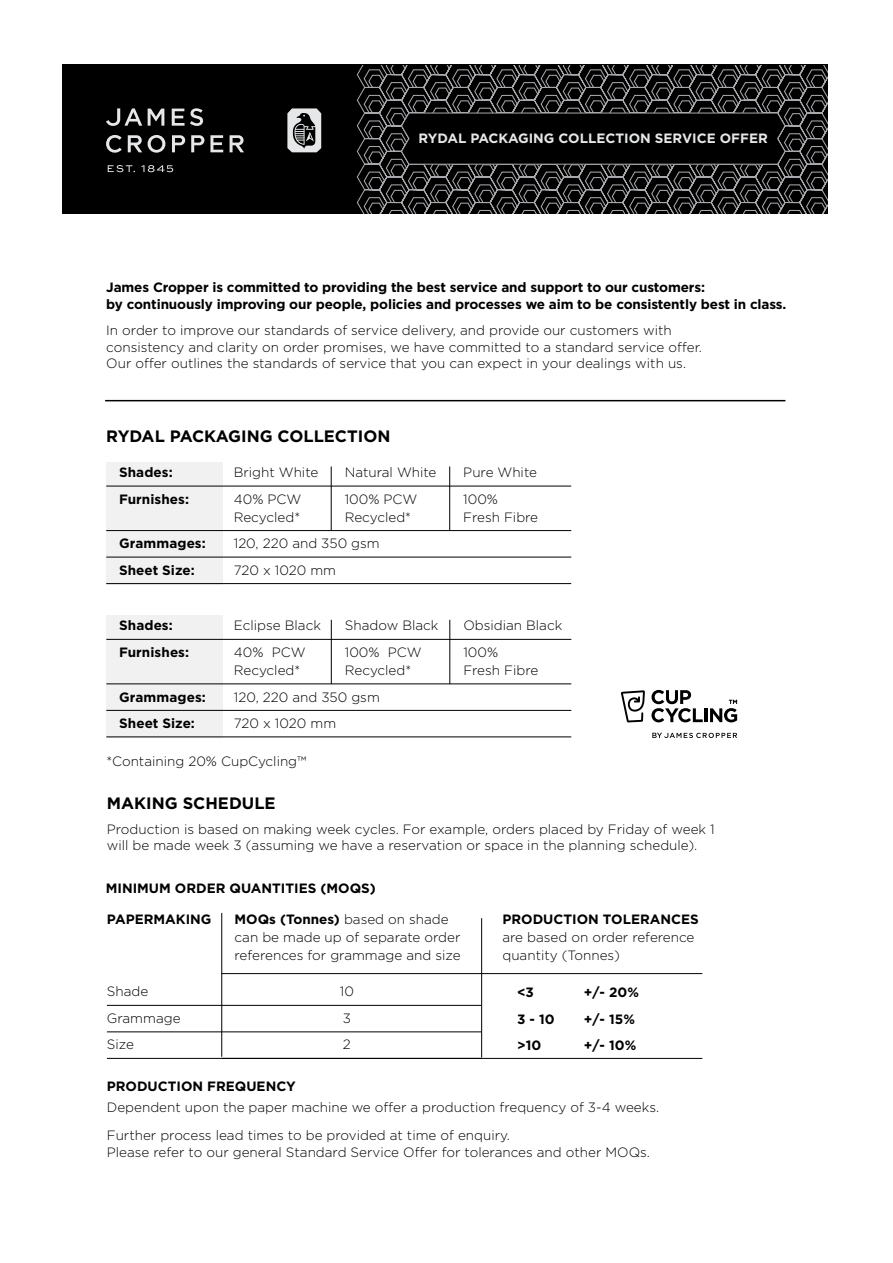
<style>
.page{position:relative;width:893px;height:1263px;background:#fff}
.page>*{position:absolute;margin:0;border:0;box-sizing:border-box;transform-origin:0 0}
.t1{font:700 16.5px "Gotham";color:#000}
.t2{font:300 13.5px/16.2px "Gotham";color:#000}
.t3{font:700 13.5px/16.2px "Gotham";letter-spacing:-.01em;color:#000}
.t4{font:700 13.5px "Gotham";color:#e6e7e8}
.t5{font:700 13.5px "Gotham";letter-spacing:.01em;color:#000}
.s1{font-weight:300}
</style>
<div class="page">
<div style="left:106px;top:462px;width:117px;height:123px;background:#f1f1f2"></div>
<div style="left:63px;top:64px;width:765px;height:150px;background:#000"></div>
<svg style="left:356px;top:65px;width:471px;height:148px"></svg>
<svg style="left:401px;top:112px;width:385px;height:53px"></svg>
<svg style="left:108px;top:165px;width:27px;height:7px"></svg>
<svg style="left:141px;top:165px;width:32px;height:7px"></svg>
<svg style="left:148px;top:109px;width:16px;height:17px"></svg>
<svg style="left:172px;top:108px;width:31px;height:18px"></svg>
<svg style="left:106px;top:108px;width:36px;height:18px"></svg>
<svg style="left:106px;top:135px;width:16px;height:18px"></svg>
<svg style="left:128px;top:135px;width:14px;height:17px"></svg>
<svg style="left:230px;top:135px;width:14px;height:17px"></svg>
<svg style="left:148px;top:135px;width:17px;height:18px"></svg>
<svg style="left:210px;top:135px;width:13px;height:17px"></svg>
<svg style="left:172px;top:135px;width:13px;height:17px"></svg>
<svg style="left:191px;top:135px;width:13px;height:17px"></svg>
<svg style="left:287px;top:108px;width:34px;height:44px"></svg>
<hr style="left:105px;top:400px;width:680px;height:1px;background:#000">
<hr style="left:106px;top:486px;width:465px;height:1px;background:#000">
<hr style="left:106px;top:530px;width:465px;height:1px;background:#000">
<hr style="left:106px;top:557px;width:465px;height:1px;background:#000">
<hr style="left:106px;top:583px;width:465px;height:1px;background:#000">
<hr style="left:107px;top:1005px;width:375px;height:1px;background:#000">
<hr style="left:107px;top:1031px;width:375px;height:1px;background:#000">
<hr style="left:107px;top:1058px;width:375px;height:1px;background:#000">
<hr style="left:222px;top:973px;width:480px;height:1px;background:#000">
<hr style="left:222px;top:1058px;width:480px;height:1px;background:#000">
<hr style="left:221px;top:913px;width:1px;height:144px;background:#000">
<hr style="left:481px;top:918px;width:1px;height:139px;background:#000">
<hr style="left:331px;top:466px;width:1px;height:65px;background:#000">
<hr style="left:449px;top:466px;width:1px;height:65px;background:#000">
<div style="left:106px;top:615px;width:117px;height:123px;background:#f1f1f2"></div>
<hr style="left:106px;top:639px;width:465px;height:1px;background:#000">
<hr style="left:106px;top:683px;width:465px;height:1px;background:#000">
<hr style="left:106px;top:710px;width:465px;height:1px;background:#000">
<hr style="left:106px;top:736px;width:465px;height:1px;background:#000">
<svg style="left:652px;top:733px;width:85px;height:5px"></svg>
<svg style="left:621px;top:690px;width:24px;height:32px"></svg>
<svg style="left:651px;top:690px;width:52px;height:32px"></svg>
<hr style="left:705px;top:708px;width:3px;height:14px;background:#000">
<svg style="left:710px;top:700px;width:27px;height:22px"></svg>
<hr style="left:331px;top:620px;width:1px;height:64px;background:#000">
<hr style="left:449px;top:620px;width:1px;height:64px;background:#000">
<p class="t4" style="left:418px;top:129px;width:351px">RYDAL PACKAGING COLLECTION SERVICE OFFER</p>
<p class="t3" style="left:106px;top:279px;width:682px">James Cropper is committed to providing the best service and support to our customers:<br>by continuously improving our people, policies and processes we aim to be consistently best in class.</p>
<p class="t2" style="left:106px;top:322px;width:597px">In order to improve our standards of service delivery, and provide our customers with consistency and clarity on order promises, we have committed to a standard service offer.<br>Our offer outlines the standards of service that you can expect in your dealings with us.</p>
<p class="t1" style="left:106px;top:425px;width:286px">RYDAL PACKAGING COLLECTION</p>
<p class="t3" style="left:119px;top:464px;width:55px">Shades:</p>
<p class="t2" style="left:234px;top:464px;width:86px">Bright White</p>
<p class="t2" style="left:345px;top:464px;width:93px">Natural White</p>
<p class="t2" style="left:463px;top:464px;width:75px">Pure White</p>
<p class="t3" style="left:119px;top:491px;width:72px">Furnishes:</p>
<p class="t2" style="left:234px;top:490px;width:69px">40% PCW</p>
<p class="t2" style="left:345px;top:490px;width:74px">100% PCW</p>
<p class="t2" style="left:463px;top:490px;width:36px">100%</p>
<p class="t2" style="left:234px;top:508px;width:68px">Recycled*</p>
<p class="t2" style="left:345px;top:508px;width:68px">Recycled*</p>
<p class="t2" style="left:463px;top:508px;width:76px">Fresh Fibre</p>
<p class="t5" style="left:119px;top:534px;width:88px">Grammages:</p>
<p class="t2" style="left:234px;top:535px;width:147px">120, 220 and 350 gsm</p>
<p class="t3" style="left:119px;top:562px;width:77px">Sheet Size:</p>
<p class="t2" style="left:234px;top:561px;width:104px">720 x 1020 mm</p>
<p class="t3" style="left:119px;top:617px;width:55px">Shades:</p>
<p class="t2" style="left:234px;top:617px;width:89px">Eclipse Black</p>
<p class="t2" style="left:345px;top:617px;width:95px">Shadow Black</p>
<p class="t2" style="left:463px;top:617px;width:100px">Obsidian Black</p>
<p class="t3" style="left:119px;top:644px;width:72px">Furnishes:</p>
<p class="t2" style="left:234px;top:644px;width:73px">40% PCW</p>
<p class="t2" style="left:345px;top:644px;width:78px">100% PCW</p>
<p class="t2" style="left:463px;top:644px;width:36px">100%</p>
<p class="t2" style="left:234px;top:662px;width:68px">Recycled*</p>
<p class="t2" style="left:345px;top:662px;width:68px">Recycled*</p>
<p class="t2" style="left:463px;top:662px;width:76px">Fresh Fibre</p>
<p class="t5" style="left:119px;top:688px;width:88px">Grammages:</p>
<p class="t2" style="left:234px;top:688px;width:147px">120, 220 and 350 gsm</p>
<p class="t3" style="left:119px;top:715px;width:77px">Sheet Size:</p>
<p class="t2" style="left:234px;top:715px;width:104px">720 x 1020 mm</p>
<p class="t2" style="left:106px;top:753px;width:202px">*Containing 20% CupCycling™</p>
<p class="t1" style="left:107px;top:792px;width:170px">MAKING SCHEDULE</p>
<p class="t2" style="left:107px;top:821px;width:609px">Production is based on making week cycles. For example, orders placed by Friday of week 1 will be made week 3 (assuming we have a reservation or space in the planning schedule).</p>
<p class="t3" style="left:106px;top:880px;width:272px">MINIMUM ORDER QUANTITIES (MOQS)</p>
<p class="t3" style="left:107px;top:911px;width:106px">PAPERMAKING</p>
<p class="t3" style="left:235px;top:911px;width:216px">MOQs (Tonnes) <span class="s1">based on shade</span></p>
<p class="t3" style="left:502px;top:911px;width:198px">PRODUCTION TOLERANCES</p>
<p class="t2" style="left:235px;top:928px;width:227px">can be made up of separate order</p>
<p class="t2" style="left:502px;top:928px;width:194px">are based on order reference</p>
<p class="t2" style="left:235px;top:946px;width:228px">references for grammage and size</p>
<p class="t2" style="left:502px;top:946px;width:119px">quantity (Tonnes)</p>
<p class="t2" style="left:107px;top:983px;width:43px">Shade</p>
<p class="t2" style="left:340px;top:983px;width:16px">10</p>
<p class="t2" style="left:107px;top:1010px;width:75px">Grammage</p>
<p class="t2" style="left:343px;top:1010px;width:10px">3</p>
<p class="t2" style="left:107px;top:1036px;width:29px">Size</p>
<p class="t2" style="left:343px;top:1036px;width:9px">2</p>
<p class="t3" style="left:517px;top:984px;width:19px">&lt;3</p>
<p class="t3" style="left:584px;top:984px;width:57px">+/- 20%</p>
<p class="t3" style="left:517px;top:1010px;width:39px">3 - 10</p>
<p class="t3" style="left:584px;top:1010px;width:53px">+/- 15%</p>
<p class="t3" style="left:517px;top:1037px;width:26px">&gt;10</p>
<p class="t3" style="left:584px;top:1037px;width:54px">+/- 10%</p>
<p class="t3" style="left:107px;top:1078px;width:190px">PRODUCTION FREQUENCY</p>
<p class="t2" style="left:107px;top:1092px;width:554px;line-height:29px">Dependent upon the paper machine we offer a production frequency of 3-4 weeks.<br>Further process lead times to be provided at time of enquiry.</p>
<p class="t2" style="left:107px;top:1143px;width:545px">Please refer to our general Standard Service Offer for tolerances and other MOQs.</p>
</div>
